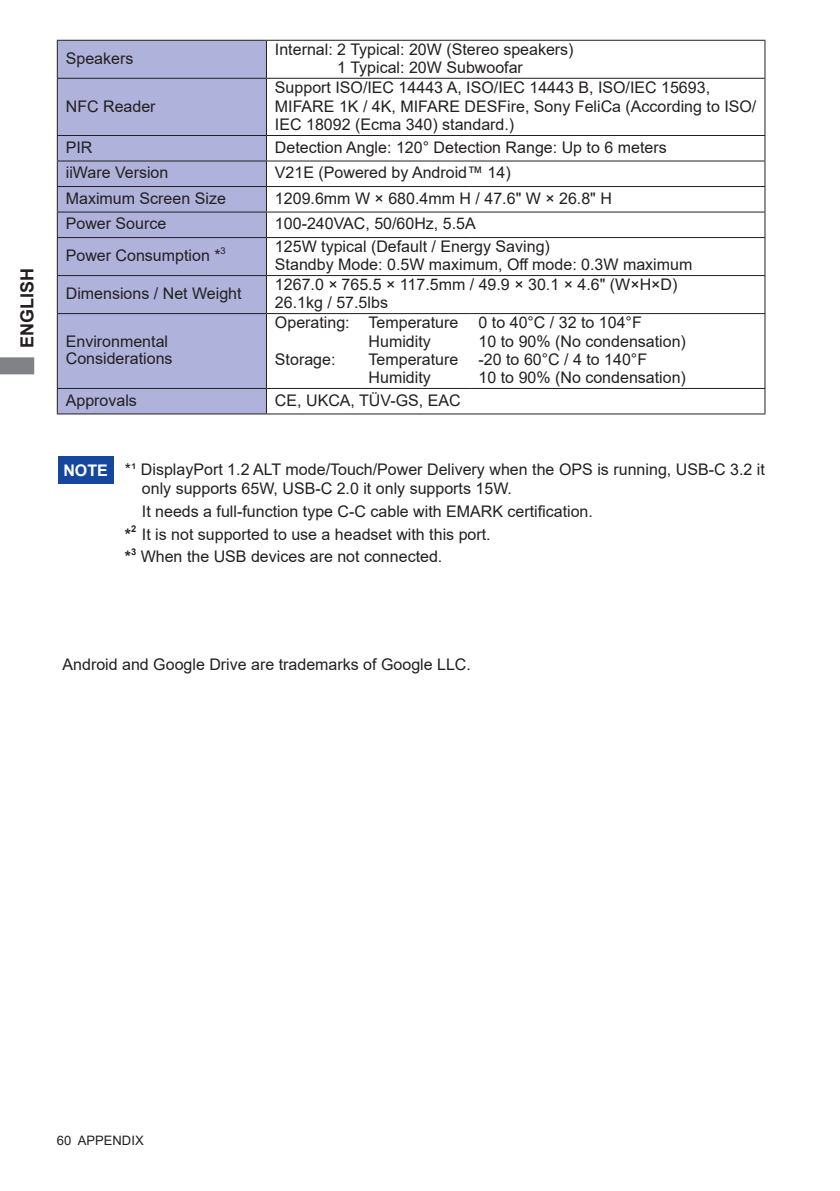
<style>
.page{position:relative;width:840px;height:1191px;background:#fff}
.page>*{position:absolute;margin:0;border:0;box-sizing:border-box;transform-origin:0 0}
.t1{font:700 18px "Arial";color:#231f20}
.t2{font:16px/18.4px "Arial";color:#231f20}
.t3{font:700 16px "Arial";color:#fff}
.t4{font:700 16px "Arial";color:#231f20}
.t5{font:13px "Arial";color:#231f20}
.t6{font:700 9.4px "Arial";color:#231f20}
.t7{font:9.4px "Arial";color:#231f20}
</style>
<div class="page">
<div style="left:58px;top:457px;width:55px;height:27px;background:#16479e"></div>
<div style="left:58px;top:41px;width:208px;height:373px;background:#afb2da"></div>
<hr style="left:57px;top:40px;width:209px;height:1px;background:#231f20">
<hr style="left:57px;top:41px;width:1px;height:37px;background:#231f20">
<hr style="left:266px;top:40px;width:94px;height:1px;background:#231f20">
<hr style="left:266px;top:41px;width:1px;height:37px;background:#231f20">
<hr style="left:360px;top:40px;width:110px;height:1px;background:#231f20">
<hr style="left:470px;top:40px;width:295px;height:1px;background:#231f20">
<hr style="left:764px;top:41px;width:1px;height:37px;background:#231f20">
<hr style="left:57px;top:78px;width:209px;height:1px;background:#231f20">
<hr style="left:57px;top:79px;width:1px;height:56px;background:#231f20">
<hr style="left:266px;top:78px;width:94px;height:1px;background:#231f20">
<hr style="left:266px;top:79px;width:1px;height:56px;background:#231f20">
<hr style="left:360px;top:78px;width:110px;height:1px;background:#231f20">
<hr style="left:470px;top:78px;width:295px;height:1px;background:#231f20">
<hr style="left:764px;top:79px;width:1px;height:56px;background:#231f20">
<hr style="left:57px;top:135px;width:209px;height:1px;background:#231f20">
<hr style="left:266px;top:135px;width:94px;height:1px;background:#231f20">
<hr style="left:360px;top:135px;width:110px;height:1px;background:#231f20">
<hr style="left:470px;top:135px;width:295px;height:1px;background:#231f20">
<hr style="left:57px;top:161px;width:209px;height:1px;background:#231f20">
<hr style="left:266px;top:161px;width:94px;height:1px;background:#231f20">
<hr style="left:360px;top:161px;width:110px;height:1px;background:#231f20">
<hr style="left:470px;top:161px;width:295px;height:1px;background:#231f20">
<hr style="left:57px;top:186px;width:209px;height:1px;background:#231f20">
<hr style="left:266px;top:186px;width:94px;height:1px;background:#231f20">
<hr style="left:360px;top:186px;width:110px;height:1px;background:#231f20">
<hr style="left:470px;top:186px;width:295px;height:1px;background:#231f20">
<hr style="left:57px;top:212px;width:209px;height:1px;background:#231f20">
<svg style="left:57px;top:136px;width:1px;height:101px"></svg>
<hr style="left:266px;top:212px;width:94px;height:1px;background:#231f20">
<svg style="left:266px;top:136px;width:1px;height:101px"></svg>
<hr style="left:360px;top:212px;width:110px;height:1px;background:#231f20">
<hr style="left:470px;top:212px;width:295px;height:1px;background:#231f20">
<svg style="left:764px;top:136px;width:1px;height:101px"></svg>
<hr style="left:57px;top:237px;width:209px;height:1px;background:#231f20">
<hr style="left:57px;top:238px;width:1px;height:37px;background:#231f20">
<hr style="left:266px;top:237px;width:94px;height:1px;background:#231f20">
<hr style="left:266px;top:238px;width:1px;height:37px;background:#231f20">
<hr style="left:360px;top:237px;width:110px;height:1px;background:#231f20">
<hr style="left:470px;top:237px;width:295px;height:1px;background:#231f20">
<hr style="left:764px;top:238px;width:1px;height:37px;background:#231f20">
<hr style="left:57px;top:275px;width:209px;height:1px;background:#231f20">
<hr style="left:57px;top:276px;width:1px;height:37px;background:#231f20">
<hr style="left:266px;top:275px;width:94px;height:1px;background:#231f20">
<hr style="left:266px;top:276px;width:1px;height:37px;background:#231f20">
<hr style="left:360px;top:275px;width:110px;height:1px;background:#231f20">
<hr style="left:470px;top:275px;width:295px;height:1px;background:#231f20">
<hr style="left:764px;top:276px;width:1px;height:37px;background:#231f20">
<hr style="left:57px;top:313px;width:209px;height:1px;background:#231f20">
<hr style="left:57px;top:314px;width:1px;height:74px;background:#231f20">
<hr style="left:57px;top:388px;width:209px;height:1px;background:#231f20">
<svg style="left:57px;top:389px;width:1px;height:25px"></svg>
<svg style="left:266px;top:389px;width:1px;height:25px"></svg>
<svg style="left:764px;top:389px;width:1px;height:25px"></svg>
<hr style="left:57px;top:414px;width:209px;height:1px;background:#231f20">
<hr style="left:266px;top:414px;width:94px;height:1px;background:#231f20">
<hr style="left:360px;top:414px;width:110px;height:1px;background:#231f20">
<hr style="left:470px;top:414px;width:295px;height:1px;background:#231f20">
<hr style="left:266px;top:313px;width:94px;height:1px;background:#231f20">
<hr style="left:266px;top:314px;width:1px;height:74px;background:#231f20">
<hr style="left:360px;top:313px;width:110px;height:1px;background:#231f20">
<hr style="left:470px;top:313px;width:295px;height:1px;background:#231f20">
<hr style="left:764px;top:314px;width:1px;height:74px;background:#231f20">
<hr style="left:266px;top:388px;width:94px;height:1px;background:#231f20">
<hr style="left:360px;top:388px;width:110px;height:1px;background:#231f20">
<hr style="left:470px;top:388px;width:295px;height:1px;background:#231f20">
<svg style="left:0;top:357px;width:34px;height:17px"></svg>
<p class="t1" style="left:20px;top:348px;width:82px;rotate:-90deg">ENGLISH</p>
<p class="t2" style="left:66px;top:51px;width:69px">Speakers</p>
<p class="t2" style="left:337px;top:41px;width:238px;text-indent:-62px">Internal: 2 Typical: 20W (Stereo speakers)<br>1 Typical: 20W Subwoofar</p>
<p class="t2" style="left:66px;top:98px;width:91px">NFC Reader</p>
<p class="t2" style="left:275px;top:79px;width:483px">Support ISO/IEC 14443 A, ISO/IEC 14443 B, ISO/IEC 15693,<br>MIFARE 1K / 4K, MIFARE DESFire, Sony FeliCa (According to ISO/<br>IEC 18092 (Ecma 340) standard.)</p>
<p class="t2" style="left:66px;top:140px;width:28px">PIR</p>
<p class="t2" style="left:275px;top:140px;width:393px">Detection Angle: 120° Detection Range: Up to 6 meters</p>
<p class="t2" style="left:66px;top:165px;width:104px">iiWare Version</p>
<p class="t2" style="left:275px;top:165px;width:237px">V21E (Powered by Android™ 14)</p>
<p class="t2" style="left:66px;top:191px;width:162px">Maximum Screen Size</p>
<p class="t2" style="left:275px;top:191px;width:338px">1209.6mm W × 680.4mm H / 47.6" W × 26.8" H</p>
<p class="t2" style="left:66px;top:216px;width:102px">Power Source</p>
<p class="t2" style="left:275px;top:216px;width:202px">100-240VAC, 50/60Hz, 5.5A</p>
<p class="t2" style="left:66px;top:248px;width:156px">Power Consumption *</p>
<p class="t7" style="left:221px;top:247px;width:7px">3</p>
<p class="t2" style="left:275px;top:239px;width:419px">125W typical (Default / Energy Saving)<br>Standby Mode: 0.5W maximum, Off mode: 0.3W maximum</p>
<p class="t2" style="left:66px;top:286px;width:177px">Dimensions / Net Weight</p>
<p class="t2" style="left:275px;top:277px;width:404px">1267.0 × 765.5 × 117.5mm / 49.9 × 30.1 × 4.6" (W×H×D)<br>26.1kg / 57.5lbs</p>
<p class="t2" style="left:66px;top:335px;width:108px;line-height:17px">Environmental<br>Considerations</p>
<p class="t2" style="left:275px;top:315px;width:76px">Operating:</p>
<p class="t2" style="left:275px;top:352px;width:62px">Storage:</p>
<p class="t2" style="left:368px;top:315px;width:91px">Temperature<br>Humidity<br>Temperature<br>Humidity</p>
<p class="t2" style="left:478px;top:315px;width:209px">0 to 40°C / 32 to 104°F<br>10 to 90% (No condensation) -20 to 60°C / 4 to 140°F<br>10 to 90% (No condensation)</p>
<p class="t2" style="left:66px;top:393px;width:73px">Approvals</p>
<p class="t2" style="left:275px;top:393px;width:187px">CE, UKCA, TÜV-GS, EAC</p>
<p class="t3" style="left:63px;top:465px;width:46px">NOTE</p>
<p class="t2" style="left:142px;top:460px;width:624px;line-height:19.8px;text-indent:-17px">*¹ DisplayPort 1.2 ALT mode/Touch/Power Delivery when the OPS is running, USB-C 3.2 it only supports 65W, USB-C 2.0 it only supports 15W.</p>
<p class="t2" style="left:142px;top:504px;width:452px">It needs a full-function type C-C cable with EMARK certification.</p>
<p class="t4" style="left:125px;top:528px;width:8px">*</p>
<p class="t6" style="left:131px;top:525px;width:7px">2</p>
<p class="t2" style="left:142px;top:526px;width:350px">It is not supported to use a headset with this port.</p>
<p class="t4" style="left:125px;top:551px;width:8px">*</p>
<p class="t6" style="left:131px;top:548px;width:7px">3</p>
<p class="t2" style="left:141px;top:549px;width:303px">When the USB devices are not connected.</p>
<p class="t2" style="left:63px;top:657px;width:410px">Android and Google Drive are trademarks of Google LLC.</p>
<p class="t5" style="left:57px;top:1135px;width:88px">60 APPENDIX</p>
</div>
